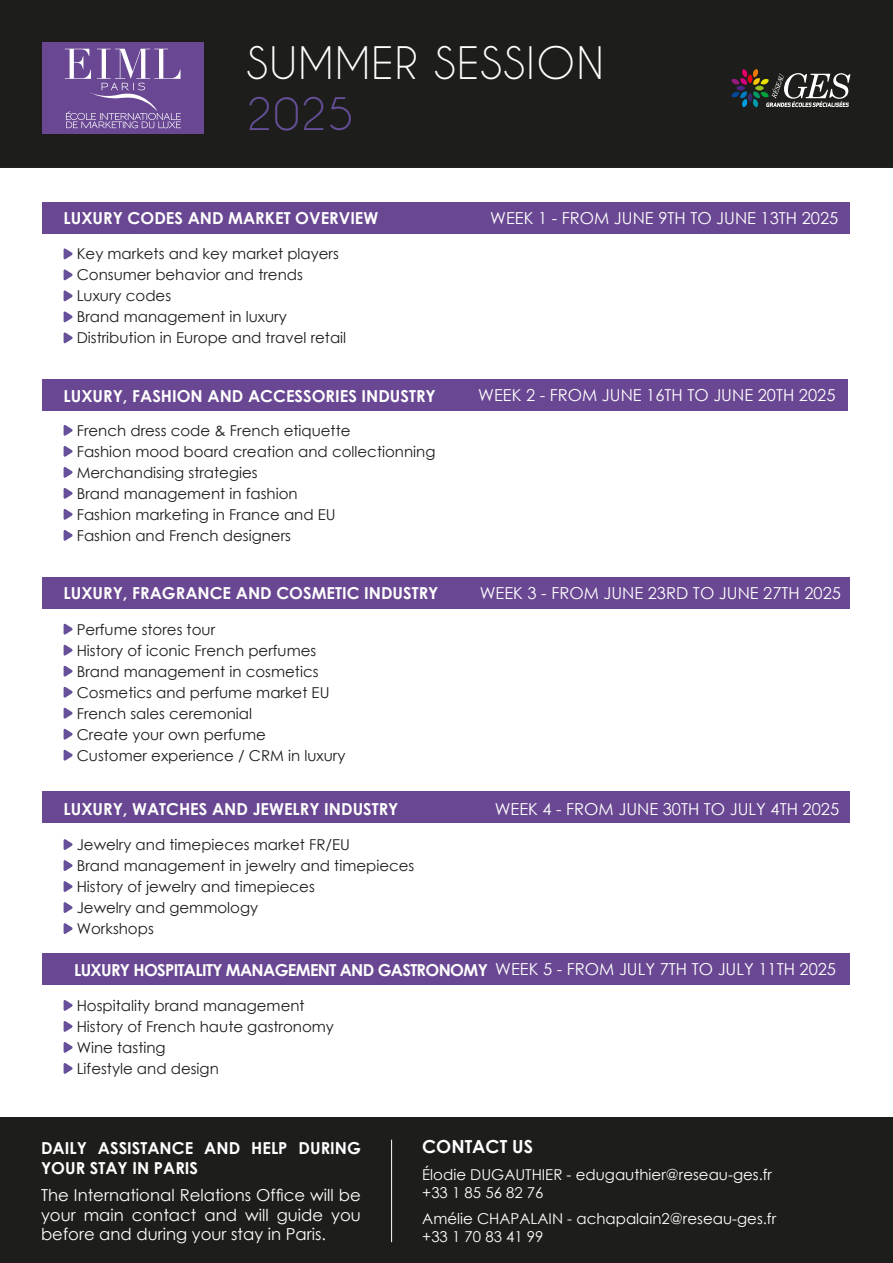
<style>
.page{position:relative;width:893px;height:1263px;background:#fff}
.page>*{position:absolute;margin:0;border:0;box-sizing:border-box;transform-origin:0 0}
.t1{font:42px "Caviar Dreams";letter-spacing:.035em;color:#fff}
.t2{font:42px "Caviar Dreams";color:#665099}
.t3{font:700 18px "Century Gothic";color:#fff}
.t4{font:16.5px/19.8px "Century Gothic";color:#fff;text-align:justify}
.t5{font:700 16.5px/19.8px "Century Gothic";color:#fff}
.t6{font:700 16.5px "Century Gothic";letter-spacing:-.04em;color:#fff}
.t7{font:15px/21px "Century Gothic";color:#1d1d1b}
.t8{font:15px/18px "Century Gothic";color:#fff}
.s1{font-weight:400}
</style>
<div class="page">
<div style="left:0;top:1117px;width:893px;height:146px;background:#1d1d1b"></div>
<svg style="left:64px;top:248px;width:9px;height:12px"></svg>
<svg style="left:64px;top:269px;width:9px;height:12px"></svg>
<svg style="left:64px;top:290px;width:9px;height:12px"></svg>
<svg style="left:64px;top:311px;width:9px;height:12px"></svg>
<svg style="left:64px;top:332px;width:9px;height:12px"></svg>
<div style="left:43px;top:202px;width:807px;height:31px;background:#694792"></div>
<svg style="left:64px;top:623px;width:9px;height:12px"></svg>
<svg style="left:64px;top:644px;width:9px;height:12px"></svg>
<svg style="left:64px;top:665px;width:9px;height:12px"></svg>
<svg style="left:64px;top:686px;width:9px;height:12px"></svg>
<svg style="left:64px;top:707px;width:9px;height:12px"></svg>
<svg style="left:64px;top:728px;width:9px;height:12px"></svg>
<svg style="left:64px;top:749px;width:9px;height:12px"></svg>
<div style="left:43px;top:577px;width:807px;height:31px;background:#694792"></div>
<svg style="left:64px;top:425px;width:9px;height:11px"></svg>
<svg style="left:64px;top:446px;width:9px;height:11px"></svg>
<svg style="left:64px;top:467px;width:9px;height:11px"></svg>
<svg style="left:64px;top:488px;width:9px;height:11px"></svg>
<svg style="left:64px;top:509px;width:9px;height:11px"></svg>
<svg style="left:64px;top:530px;width:9px;height:11px"></svg>
<div style="left:43px;top:379px;width:805px;height:32px;background:#694792"></div>
<svg style="left:64px;top:839px;width:9px;height:11px"></svg>
<svg style="left:64px;top:860px;width:9px;height:11px"></svg>
<svg style="left:64px;top:881px;width:9px;height:11px"></svg>
<svg style="left:64px;top:902px;width:9px;height:11px"></svg>
<svg style="left:64px;top:923px;width:9px;height:11px"></svg>
<div style="left:43px;top:792px;width:807px;height:31px;background:#694792"></div>
<svg style="left:64px;top:1000px;width:9px;height:11px"></svg>
<svg style="left:64px;top:1021px;width:9px;height:11px"></svg>
<svg style="left:64px;top:1042px;width:9px;height:11px"></svg>
<svg style="left:64px;top:1063px;width:9px;height:11px"></svg>
<div style="left:43px;top:953px;width:807px;height:31px;background:#694792"></div>
<hr style="left:391px;top:1140px;width:1px;height:102px;background:#fff">
<div style="left:0;top:0;width:893px;height:168px;background:#1d1d1b"></div>
<div style="left:43px;top:43px;width:161px;height:91px;background:#694792"></div>
<svg style="left:65px;top:49px;width:116px;height:79px"></svg>
<svg style="left:731px;top:69px;width:119px;height:38px;background:#4c4b49"></svg>
<h1 class="t1" style="left:247px;top:38px;width:359px">SUMMER SESSION</h1>
<h1 class="t2" style="left:247px;top:89px;width:108px">2025</h1>
<p class="t5" style="left:64px;top:208px;width:316px">LUXURY CODES AND MARKET OVERVIEW</p>
<p class="t4" style="left:490px;top:208px;width:350px">WEEK 1 - FROM JUNE 9TH TO JUNE 13TH 2025</p>
<p class="t7" style="left:77px;top:243px;width:271px">Key markets and key market players<br>Consumer behavior and trends<br>Luxury codes<br>Brand management in luxury<br>Distribution in Europe and travel retail</p>
<p class="t5" style="left:64px;top:385px;width:374px">LUXURY, FASHION AND ACCESSORIES INDUSTRY</p>
<p class="t4" style="left:478px;top:385px;width:359px">WEEK 2 - FROM JUNE 16TH TO JUNE 20TH 2025</p>
<p class="t7" style="left:77px;top:420px;width:360px">French dress code &amp; French etiquette<br>Fashion mood board creation and collectionning Merchandising strategies<br>Brand management in fashion<br>Fashion marketing in France and EU<br>Fashion and French designers</p>
<p class="t5" style="left:64px;top:583px;width:376px">LUXURY, FRAGRANCE AND COSMETIC INDUSTRY</p>
<p class="t4" style="left:480px;top:582px;width:363px">WEEK 3 - FROM JUNE 23RD TO JUNE 27TH 2025</p>
<p class="t7" style="left:77px;top:618px;width:270px">Perfume stores tour<br>History of iconic French perfumes<br>Brand management in cosmetics<br>Cosmetics and perfume market EU<br>French sales ceremonial<br>Create your own perfume<br>Customer experience / CRM in luxury</p>
<p class="t5" style="left:64px;top:798px;width:336px">LUXURY, WATCHES AND JEWELRY INDUSTRY</p>
<p class="t4" style="left:495px;top:798px;width:346px">WEEK 4 - FROM JUNE 30TH TO JULY 4TH 2025</p>
<p class="t7" style="left:77px;top:834px;width:339px">Jewelry and timepieces market FR/EU<br>Brand management in jewelry and timepieces<br>History of jewelry and timepieces<br>Jewelry and gemmology<br>Workshops</p>
<p class="t6" style="left:74px;top:957px;width:763px">LUXURY HOSPITALITY MANAGEMENT AND GASTRONOMY <span class="s1">WEEK 5 - FROM JULY 7TH TO JULY 11TH 2025</span></p>
<p class="t7" style="left:77px;top:995px;width:259px">Hospitality brand management<br>History of French haute gastronomy<br>Wine tasting<br>Lifestyle and design</p>
<p class="t5" style="left:41px;top:1137px;width:321px">DAILY ASSISTANCE AND HELP DURING<br>YOUR STAY IN PARIS</p>
<p class="t4" style="left:41px;top:1184px;width:321px">The International Relations Office will be your main contact and will guide you before and during your stay in Paris.</p>
<p class="t3" style="left:422px;top:1133px;width:112px">CONTACT US</p>
<p class="t8" style="left:422px;top:1165px;width:351px">Élodie DUGAUTHIER - edugauthier@reseau-ges.fr +33 1 85 56 82 76</p>
<p class="t8" style="left:422px;top:1209px;width:355px">Amélie CHAPALAIN - achapalain2@reseau-ges.fr +33 1 70 83 41 99</p>
</div>
